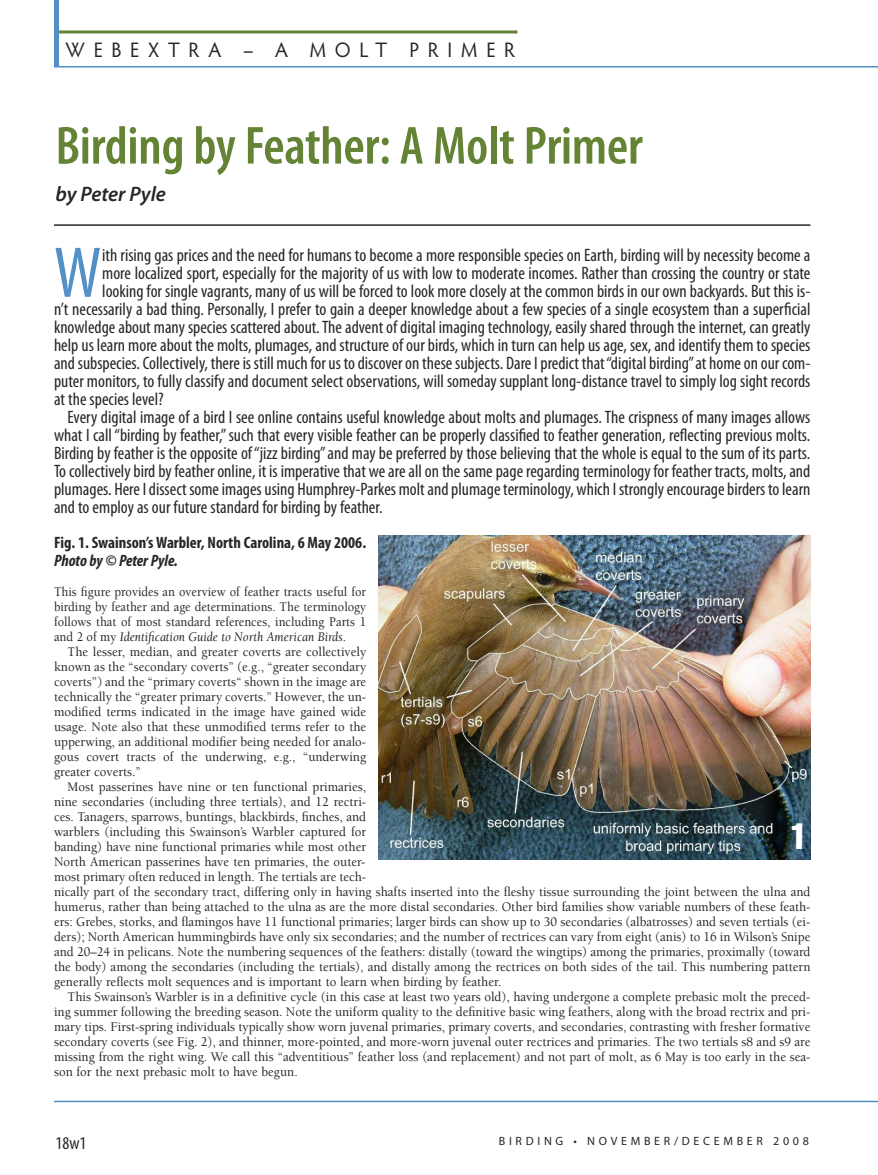
<style>
.page{position:relative;width:878px;height:1175px;background:#fff}
.page>*{position:absolute;margin:0;border:0;box-sizing:border-box;transform-origin:0 0}
.t1{font:condensed 72.6px "Myriad Pro";color:#5390c5}
.t2{font:600 condensed 54px "Myriad Pro";letter-spacing:-.005em;color:#648334}
.t3{font:36px "Helvetica LT Std Comp";color:#fff}
.t4{font:21px "Hypatia Sans Pro";letter-spacing:.44em;color:#272627;scale:.95 1}
.t5{font:italic 600 21px "Myriad Pro";letter-spacing:-.005em;color:#272627}
.t6{font:condensed 18px "Myriad Pro";color:#272627}
.t7{font:700 condensed 16.5px "Myriad Pro";color:#272627}
.t8{font:italic 700 condensed 16.5px "Myriad Pro";color:#272627}
.t9{font:500 13.5px/15px "Berkeley Std";color:#272627;text-align:justify;scale:.95 1}
.t10{font:500 13.5px/15px "Berkeley Std";color:#272627;text-align:justify;scale:.92 1}
.t11{font:12px "Myriad Pro";letter-spacing:.31em;color:#272627}
.s1{font-weight:400;font-style:italic}
</style>
<div class="page">
<hr style="left:54px;top:66px;width:824px;height:1px;background:#5390c5">
<hr style="left:54px;top:30px;width:463px;height:3px;background:#648334">
<div style="left:54px;top:0;width:5px;height:67px;background:#5390c5"></div>
<hr style="left:54px;top:1100px;width:824px;height:2px;background:#5390c5">
<hr style="left:54px;top:224px;width:756px;height:2px;background:#272627">
<img style="left:378px;top:536px;width:432px;height:324px">
<h3 class="t4" style="left:66px;top:37px;width:474px">WEBEXTRA – A MOLT PRIMER</h3>
<h2 class="t2" style="left:56px;top:126px;width:588px">Birding by Feather: A Molt Primer</h2>
<h3 class="t5" style="left:56px;top:186px;width:112px">by Peter Pyle</h3>
<h1 class="t1" style="left:54px;top:246px;width:49px">W</h1>
<h3 class="t6" style="left:102px;top:248px;width:709px">ith rising gas prices and the need for humans to become a more responsible species on Earth, birding will by necessity become a</h3>
<h3 class="t6" style="left:102px;top:266px;width:709px">more localized sport, especially for the majority of us with low to moderate incomes. Rather than crossing the country or state</h3>
<h3 class="t6" style="left:102px;top:284px;width:709px">looking for single vagrants, many of us will be forced to look more closely at the common birds in our own backyards. But this is-</h3>
<h3 class="t6" style="left:54px;top:302px;width:758px">n’t necessarily a bad thing. Personally, I prefer to gain a deeper knowledge about a few species of a single ecosystem than a superficial</h3>
<h3 class="t6" style="left:54px;top:320px;width:758px">knowledge about many species scattered about. The advent of digital imaging technology, easily shared through the internet, can greatly</h3>
<h3 class="t6" style="left:54px;top:338px;width:758px">help us learn more about the molts, plumages, and structure of our birds, which in turn can help us age, sex, and identify them to species</h3>
<h3 class="t6" style="left:54px;top:356px;width:757px">and subspecies. Collectively, there is still much for us to discover on these subjects. Dare I predict that “digital birding” at home on our com-</h3>
<h3 class="t6" style="left:54px;top:374px;width:757px">puter monitors, to fully classify and document select observations, will someday supplant long-distance travel to simply log sight records</h3>
<h3 class="t6" style="left:54px;top:392px;width:111px">at the species level?</h3>
<h3 class="t6" style="left:68px;top:410px;width:744px">Every digital image of a bird I see online contains useful knowledge about molts and plumages. The crispness of many images allows</h3>
<h3 class="t6" style="left:54px;top:428px;width:757px">what I call “birding by feather,” such that every visible feather can be properly classified to feather generation, reflecting previous molts.</h3>
<h3 class="t6" style="left:54px;top:446px;width:757px">Birding by feather is the opposite of “jizz birding” and may be preferred by those believing that the whole is equal to the sum of its parts.</h3>
<h3 class="t6" style="left:54px;top:464px;width:757px">To collectively bird by feather online, it is imperative that we are all on the same page regarding terminology for feather tracts, molts, and</h3>
<h3 class="t6" style="left:54px;top:482px;width:758px">plumages. Here I dissect some images using Humphrey-Parkes molt and plumage terminology, which I strongly encourage birders to learn</h3>
<h3 class="t6" style="left:54px;top:500px;width:330px">and to employ as our future standard for birding by feather.</h3>
<p class="t7" style="left:54px;top:536px;width:314px">Fig. 1. Swainson’s Warbler, North Carolina, 6 May 2006.</p>
<p class="t8" style="left:54px;top:554px;width:125px">Photo by © Peter Pyle.</p>
<p class="t10" style="left:54px;top:585px;width:341px">This figure provides an overview of feather tracts useful for birding by feather and age determinations. The terminology follows that of most standard references, including Parts 1 and 2 of my <span class="s1">Identification Guide to North American Birds</span>.</p>
<p class="t9" style="left:54px;top:645px;width:330px;text-indent:13px">The lesser, median, and greater coverts are collectively known as the “secondary coverts” (e.g., “greater secondary coverts”) and the “primary coverts“ shown in the image are technically the “greater primary coverts.” However, the un&shy;modified terms indicated in the image have gained wide usage. Note also that these unmodified terms refer to the upperwing, an additional modifier being needed for analo&shy;gous covert tracts of the underwing, e.g., “underwing greater coverts.”</p>
<p class="t9" style="left:54px;top:780px;width:797px;text-align:left;text-indent:14px">Most passerines have nine or ten functional primaries,<br>nine secondaries (including three tertials), and 12 rectri-<br>ces. Tanagers, sparrows, buntings, blackbirds, finches, and<br>warblers (including this Swainson’s Warbler captured for<br>banding) have nine functional primaries while most other<br>North American passerines have ten primaries, the outer-<br>most primary often reduced in length. The tertials are tech-<br>nically part of the secondary tract, differing only in having shafts inserted into the fleshy tissue surrounding the joint between the ulna and humerus, rather than being attached to the ulna as are the more distal secondaries. Other bird families show variable numbers of these feath&shy;ers: Grebes, storks, and flamingos have 11 functional primaries; larger birds can show up to 30 secondaries (albatrosses) and seven tertials (ei&shy;ders); North American hummingbirds have only six secondaries; and the number of rectrices can vary from eight (anis) to 16 in Wilson’s Snipe and 20–24 in pelicans. Note the numbering sequences of the feathers: distally (toward the wingtips) among the primaries, proximally (toward the body) among the secondaries (including the tertials), and distally among the rectrices on both sides of the tail. This numbering pattern generally reflects molt sequences and is important to learn when birding by feather.</p>
<p class="t9" style="left:54px;top:990px;width:797px;text-indent:13px">This Swainson’s Warbler is in a definitive cycle (in this case at least two years old), having undergone a complete prebasic molt the preced&shy;ing summer following the breeding season. Note the uniform quality to the definitive basic wing feathers, along with the broad rectrix and pri&shy;mary tips. First-spring individuals typically show worn juvenal primaries, primary coverts, and secondaries, contrasting with fresher formative secondary coverts (see Fig. 2), and thinner, more-pointed, and more-worn juvenal outer rectrices and primaries. The two tertials s8 and s9 are missing from the right wing. We call this “adventitious” feather loss (and replacement) and not part of molt, as 6 May is too early in the sea&shy;son for the next prebasic molt to have begun.</p>
<h3 class="t3" style="left:790px;top:815px;width:18px">1</h3>
<h3 class="t6" style="left:56px;top:1136px;width:32px">18w1</h3>
<p class="t11" style="left:499px;top:1133px;width:311px">BIRDING • NOVEMBER/DECEMBER 2008</p>
</div>
